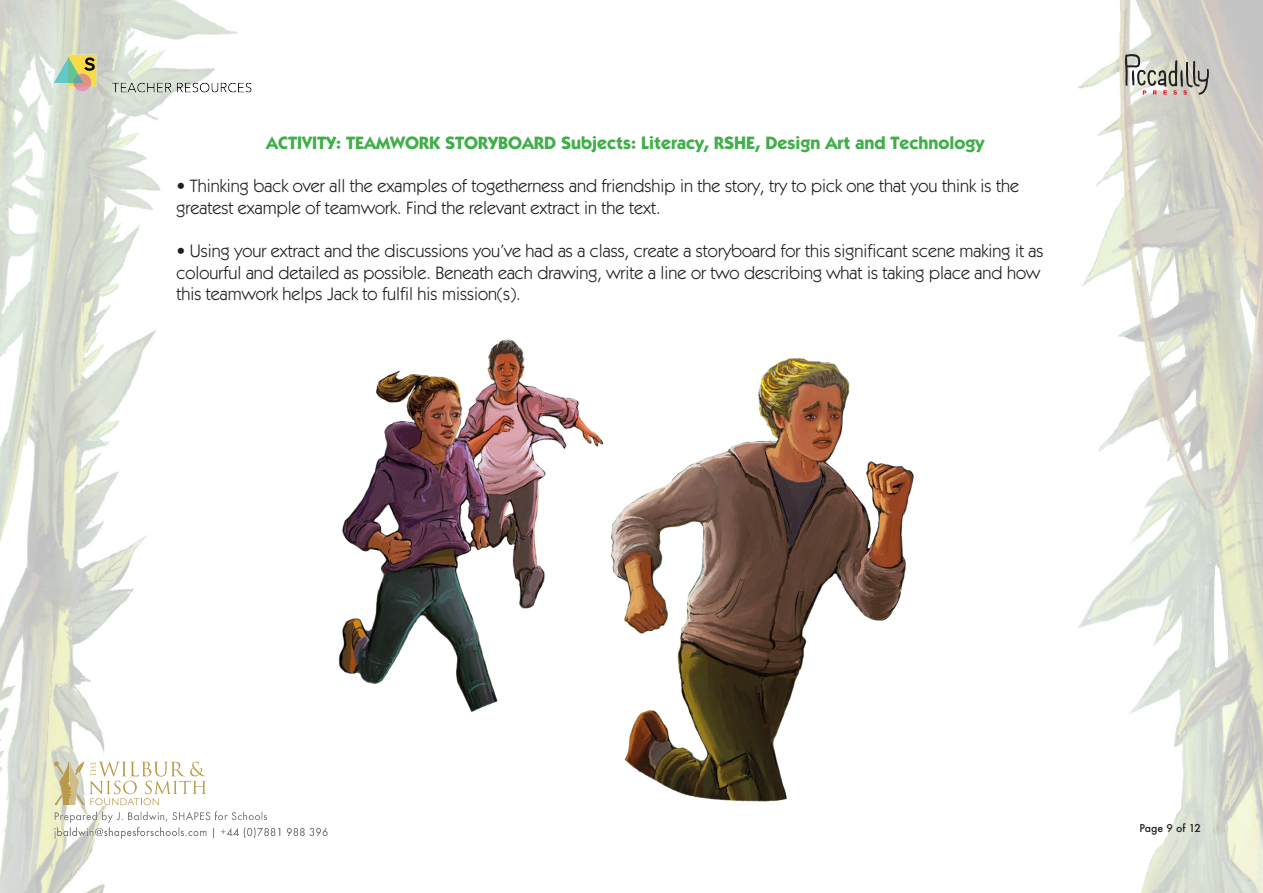
<style>
.page{position:relative;width:1263px;height:893px;background:#fff}
.page>*{position:absolute;margin:0;border:0;box-sizing:border-box;transform-origin:0 0}
.t1{font:18px/21.6px "Itc Kabel";color:#231f20}
.t2{font:700 18px "Itc Kabel";color:#40ae49}
.t3{font:500 10.5px "Futura";color:#231f20}
</style>
<div class="page">
<img style="left:1078px;top:0;width:185px;height:893px">
<img style="left:0;top:0;width:244px;height:893px">
<img style="left:54px;top:812px;width:273px;height:27px">
<svg style="left:1125px;top:54px;width:84px;height:41px"></svg>
<svg style="left:54px;top:761px;width:152px;height:44px"></svg>
<img style="left:39px;top:46px;width:213px;height:54px">
<img style="left:338px;top:339px;width:576px;height:463px">
<p class="t2" style="left:266px;top:132px;width:720px">ACTIVITY: TEAMWORK STORYBOARD Subjects: Literacy, RSHE, Design Art and Technology</p>
<p class="t1" style="left:176px;top:175px;width:844px">• Thinking back over all the examples of togetherness and friendship in the story, try to pick one that you think is the</p>
<p class="t1" style="left:176px;top:197px;width:486px">greatest example of teamwork. Find the relevant extract in the text.</p>
<p class="t1" style="left:176px;top:240px;width:868px">• Using your extract and the discussions you’ve had as a class, create a storyboard for this significant scene making it as colourful and detailed as possible. Beneath each drawing, write a line or two describing what is taking place and how</p>
<p class="t1" style="left:176px;top:283px;width:346px">this teamwork helps Jack to fulfil his mission(s).</p>
<p class="t3" style="left:1139px;top:821px;width:63px">Page 9 of 12</p>
</div>
